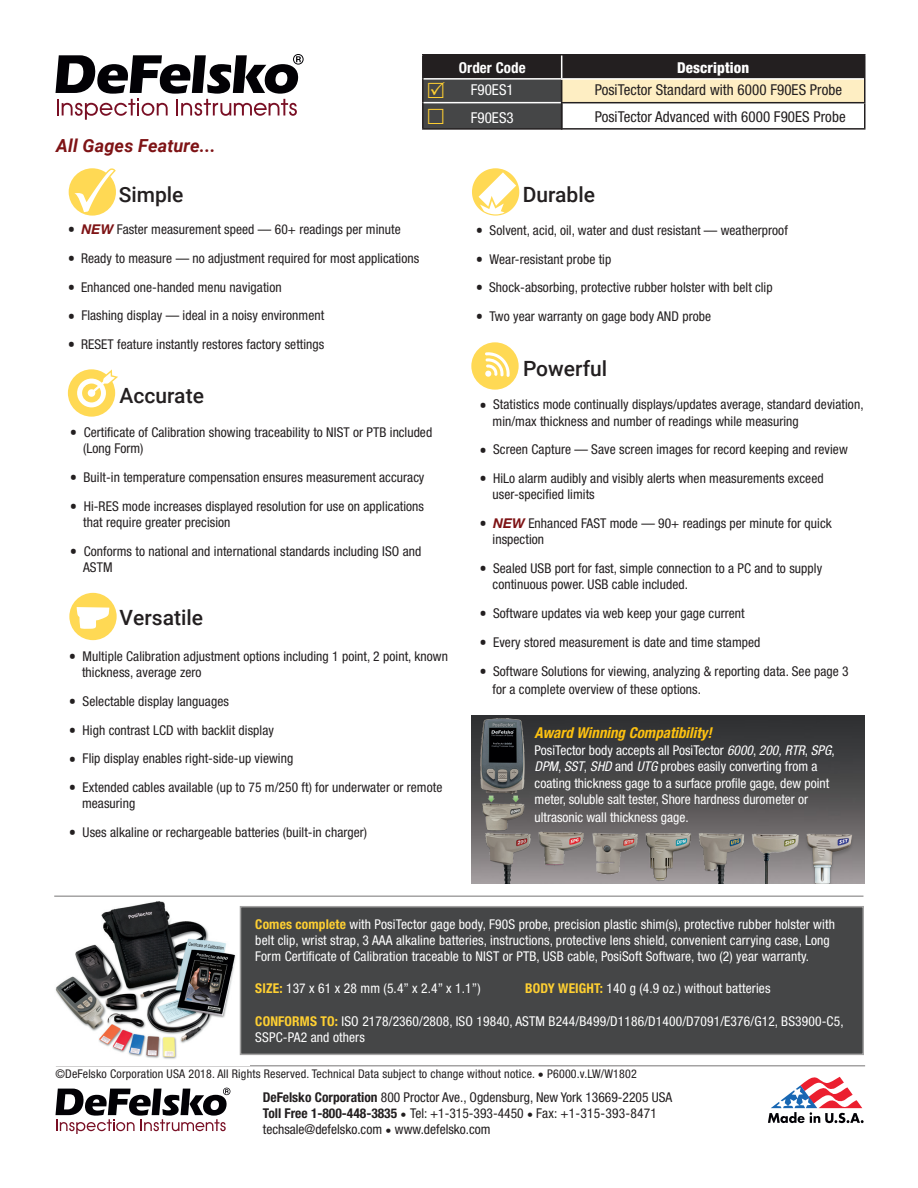
<style>
.page{position:relative;width:918px;height:1188px;background:#fff}
.page>*{position:absolute;margin:0;border:0;box-sizing:border-box;transform-origin:0 0}
.t1{font:500 21px "Roboto";color:#231f20}
.t2{font:italic 700 18px "Roboto";letter-spacing:.01em;color:#7e1315}
.t3{font:condensed 15px/26.8px "Helvetica Neue";letter-spacing:.005em;color:#231f20}
.t4{font:italic 700 condensed 15px "Helvetica Neue";color:#fdc110}
.t5{font:condensed 15px/28px "Helvetica Neue";letter-spacing:.005em;color:#fff}
.t6{font:800 condensed 15px "Helvetica Neue";letter-spacing:.005em;color:#fff}
.t7{font:700 condensed 15px "Helvetica Neue";letter-spacing:.005em;color:#fff}
.t8{font:condensed 13.5px/16.2px "Helvetica Neue";letter-spacing:.005em;color:#231f20}
.t9{font:condensed 13.5px/16.2px "Helvetica Neue";letter-spacing:.01em;color:#fff}
.t10{font:condensed 12px "Helvetica Neue";letter-spacing:.015em;color:#231f20}
.s1{font-family:"Roboto";font-stretch:normal;font-size:24px}
.s2{font-weight:700;font-style:italic;font-stretch:normal;color:#7e1315}
.s3{font-style:italic}
.s4{font-weight:700;color:#fecf32}
.s5{font-weight:700}
.s6{font-size:12px}
</style>
<div class="page">
<svg style="left:56px;top:54px;width:248px;height:66px"></svg>
<hr style="left:56px;top:1065px;width:809px;height:1px;background:#a4a3a3">
<svg style="left:56px;top:1088px;width:174px;height:46px"></svg>
<hr style="left:422px;top:54px;width:140px;height:2px;background:#231f20">
<hr style="left:422px;top:55px;width:2px;height:24px;background:#231f20">
<hr style="left:422px;top:79px;width:2px;height:24px;background:#231f20">
<hr style="left:422px;top:103px;width:2px;height:25px;background:#231f20">
<hr style="left:422px;top:128px;width:140px;height:2px;background:#231f20">
<div style="left:562px;top:55px;width:303px;height:24px;background:#231f20"></div>
<div style="left:562px;top:79px;width:303px;height:24px;background:#feeec3"></div>
<hr style="left:561px;top:54px;width:304px;height:2px;background:#231f20">
<hr style="left:864px;top:56px;width:2px;height:23px;background:#231f20">
<hr style="left:864px;top:79px;width:2px;height:23px;background:#231f20">
<hr style="left:561px;top:102px;width:304px;height:1px;background:#231f20">
<hr style="left:864px;top:103px;width:2px;height:25px;background:#231f20">
<hr style="left:561px;top:128px;width:304px;height:2px;background:#231f20">
<hr style="left:561px;top:78px;width:303px;height:2px;background:#fff">
<svg style="left:768px;top:1077px;width:96px;height:46px"></svg>
<img style="left:471px;top:716px;width:393px;height:167px">
<img style="left:55px;top:901px;width:185px;height:158px">
<hr style="left:54px;top:895px;width:809px;height:2px;background:#a4a3a3">
<div style="left:240px;top:906px;width:624px;height:149px;background:#454647;border:2px solid #a4a3a3"></div>
<svg style="left:69px;top:168px;width:47px;height:48px"></svg>
<svg style="left:472px;top:168px;width:47px;height:48px"></svg>
<svg style="left:68px;top:369px;width:50px;height:48px"></svg>
<svg style="left:471px;top:342px;width:48px;height:48px"></svg>
<svg style="left:69px;top:593px;width:48px;height:47px"></svg>
<img style="left:482px;top:829px;width:374px;height:54px">
<img style="left:480px;top:715px;width:48px;height:121px">
<svg style="left:423px;top:55px;width:139px;height:73px;background:#424142"></svg>
<p class="t2" style="left:56px;top:133px;width:161px">All Gages Feature...</p>
<p class="t7" style="left:459px;top:58px;width:68px">Order Code</p>
<p class="t5" style="left:471px;top:76px;width:45px">F90ES1<br>F90ES3</p>
<p class="t6" style="left:677px;top:58px;width:73px">Description</p>
<p class="t3" style="left:595px;top:76px;width:253px">PosiTector Standard with 6000 F90ES Probe<br>PosiTector Advanced with 6000 F90ES Probe</p>
<p class="t1" style="left:119px;top:180px;width:66px">Simple</p>
<p class="t1" style="left:523px;top:180px;width:74px">Durable</p>
<p class="t8" style="left:68px;top:221px;width:335px"><span class="s1">•</span> <span class="s2">NEW</span> Faster measurement speed — 60+ readings per minute</p>
<p class="t8" style="left:68px;top:250px;width:353px"><span class="s1">•</span> Ready to measure — no adjustment required for most applications</p>
<p class="t8" style="left:68px;top:279px;width:216px"><span class="s1">•</span> Enhanced one-handed menu navigation</p>
<p class="t8" style="left:68px;top:307px;width:258px"><span class="s1">•</span> Flashing display — ideal in a noisy environment</p>
<p class="t8" style="left:68px;top:336px;width:258px"><span class="s1">•</span> RESET feature instantly restores factory settings</p>
<p class="t1" style="left:120px;top:381px;width:86px">Accurate</p>
<p class="t8" style="left:83px;top:424px;width:351px;text-indent:-14px"><span class="s1">•</span> Certificate of Calibration showing traceability to NIST or PTB included (Long Form)</p>
<p class="t8" style="left:70px;top:469px;width:356px"><span class="s1">•</span> Built-in temperature compensation ensures measurement accuracy</p>
<p class="t8" style="left:83px;top:498px;width:342px;text-indent:-14px"><span class="s1">•</span> Hi-RES mode increases displayed resolution for use on applications that require greater precision</p>
<p class="t8" style="left:83px;top:543px;width:340px;text-indent:-14px"><span class="s1">•</span> Conforms to national and international standards including ISO and<br>ASTM</p>
<p class="t1" style="left:120px;top:603px;width:85px">Versatile</p>
<p class="t8" style="left:82px;top:648px;width:367px;text-indent:-14px"><span class="s1">•</span> Multiple Calibration adjustment options including 1 point, 2 point, known thickness, average zero</p>
<p class="t8" style="left:69px;top:693px;width:162px"><span class="s1">•</span> Selectable display languages</p>
<p class="t8" style="left:69px;top:722px;width:207px"><span class="s1">•</span> High contrast LCD with backlit display</p>
<p class="t8" style="left:69px;top:750px;width:226px"><span class="s1">•</span> Flip display enables right-side-up viewing</p>
<p class="t8" style="left:82px;top:779px;width:362px;text-indent:-14px"><span class="s1">•</span> Extended cables available (up to 75 m/250 ft) for underwater or remote measuring</p>
<p class="t8" style="left:69px;top:824px;width:300px"><span class="s1">•</span> Uses alkaline or rechargeable batteries (built-in charger)</p>
<p class="t8" style="left:476px;top:222px;width:314px"><span class="s1">•</span> Solvent, acid, oil, water and dust resistant — weatherproof</p>
<p class="t8" style="left:476px;top:251px;width:137px"><span class="s1">•</span> Wear-resistant probe tip</p>
<p class="t8" style="left:476px;top:279px;width:299px"><span class="s1">•</span> Shock-absorbing, protective rubber holster with belt clip</p>
<p class="t8" style="left:476px;top:308px;width:237px"><span class="s1">•</span> Two year warranty on gage body AND probe</p>
<p class="t1" style="left:523px;top:354px;width:86px">Powerful</p>
<p class="t8" style="left:493px;top:396px;width:373px;text-indent:-14px"><span class="s1">•</span> Statistics mode continually displays/updates average, standard deviation, min/max thickness and number of readings while measuring</p>
<p class="t8" style="left:479px;top:441px;width:370px"><span class="s1">•</span> Screen Capture — Save screen images for record keeping and review</p>
<p class="t8" style="left:493px;top:470px;width:333px;text-indent:-14px"><span class="s1">•</span> HiLo alarm audibly and visibly alerts when measurements exceed user-specified limits</p>
<p class="t8" style="left:493px;top:515px;width:341px;text-indent:-14px"><span class="s1">•</span> <span class="s2">NEW</span> Enhanced FAST mode — 90+ readings per minute for quick inspection</p>
<p class="t8" style="left:479px;top:560px;width:345px"><span class="s1">•</span> Sealed USB port for fast, simple connection to a PC and to supply</p>
<p class="t8" style="left:493px;top:576px;width:197px">continuous power. USB cable included.</p>
<p class="t8" style="left:479px;top:605px;width:267px"><span class="s1">•</span> Software updates via web keep your gage current</p>
<p class="t8" style="left:479px;top:634px;width:283px"><span class="s1">•</span> Every stored measurement is date and time stamped</p>
<p class="t8" style="left:493px;top:662px;width:358px;line-height:18px;text-indent:-14px"><span class="s1">•</span> Software Solutions for viewing, analyzing &amp; reporting data. See page 3 for a complete overview of these options.</p>
<p class="t4" style="left:535px;top:723px;width:179px">Award Winning Compatibility!</p>
<p class="t9" style="left:535px;top:742px;width:302px">PosiTector body accepts all PosiTector <span class="s3">6000</span>, <span class="s3">200, RTR</span>, <span class="s3">SPG</span>,<br><span class="s3">DPM</span>, <span class="s3">SST</span>, <span class="s3">SHD</span> and <span class="s3">UTG</span> probes easily converting from a</p>
<p class="t9" style="left:535px;top:775px;width:296px">coating thickness gage to a surface profile gage, dew point</p>
<p class="t9" style="left:535px;top:791px;width:275px">meter, soluble salt tester, Shore hardness durometer or</p>
<p class="t9" style="left:535px;top:809px;width:156px">ultrasonic wall thickness gage.</p>
<p class="t9" style="left:255px;top:916px;width:581px"><span class="s4">Comes complete</span> with PosiTector gage body, F90S probe, precision plastic shim(s), protective rubber holster with belt clip, wrist strap, 3 AAA alkaline batteries, instructions, protective lens shield, convenient carrying case, Long<br>Form Certificate of Calibration traceable to NIST or PTB, USB cable, PosiSoft Software, two (2) year warranty.</p>
<p class="t9" style="left:255px;top:980px;width:227px"><span class="s4">SIZE:</span> 137 x 61 x 28 mm (5.4” x 2.4” x 1.1”)</p>
<p class="t9" style="left:525px;top:980px;width:247px"><span class="s4">BODY WEIGHT:</span> 140 g (4.9 oz.) without batteries</p>
<p class="t9" style="left:255px;top:1013px;width:590px"><span class="s4">CONFORMS TO:</span> ISO 2178/2360/2808, ISO 19840, ASTM B244/B499/D1186/D1400/D7091/E376/G12, BS3900-C5,<br>SSPC-PA2 and others</p>
<p class="t10" style="left:56px;top:1067px;width:583px">©DeFelsko Corporation USA 2018. All Rights Reserved. Technical Data subject to change without notice. • P6000.v.LW/W1802</p>
<p class="t8" style="left:263px;top:1089px;width:411px"><span class="s5">DeFelsko Corporation</span> 800 Proctor Ave., Ogdensburg, New York 13669-2205 USA<br><span class="s5">Toll Free 1-800-448-3835</span> <span class="s6">•</span> Tel: +1-315-393-4450 <span class="s6">•</span> Fax: +1-315-393-8471 techsale@defelsko.com <span class="s6">•</span> www.defelsko.com</p>
</div>
